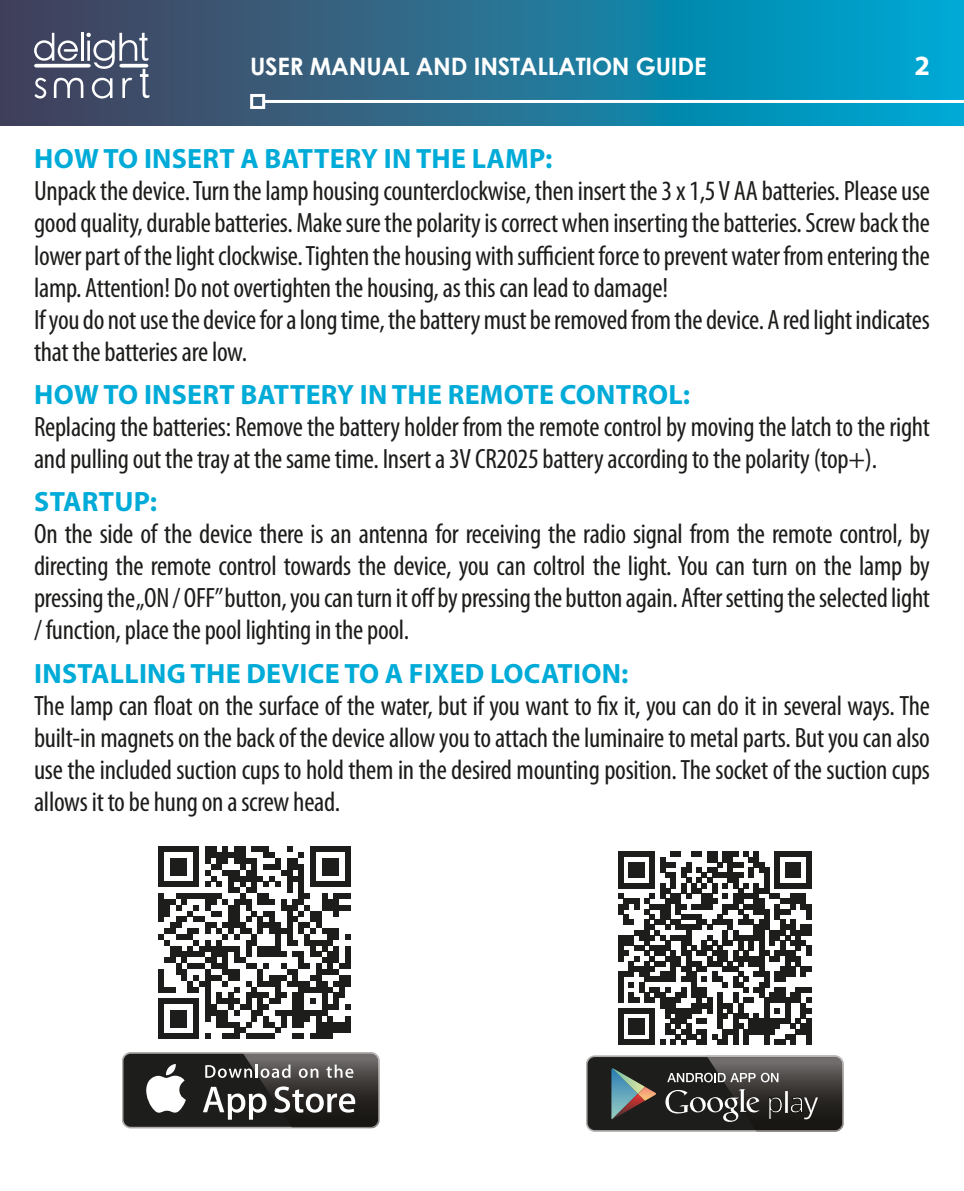
<style>
.page{position:relative;width:964px;height:1191px;background:#fff}
.page>*{position:absolute;margin:0;border:0;box-sizing:border-box;transform-origin:0 0}
.t1{font:condensed 28px/32px "Myriad Pro";letter-spacing:-.01em;color:#1d1d1b}
.t2{font:700 28px "Myriad Pro";letter-spacing:.01em;color:#00abd8}
.t3{font:700 28px "Myriad Pro";color:#fff}
.t4{font:700 24px "Century Gothic";letter-spacing:-.01em;color:#fff}
</style>
<div class="page">
<svg style="left:0;top:0;width:964px;height:125px;background:#207597"></svg>
<svg style="left:34px;top:33px;width:115px;height:65px"></svg>
<hr style="left:264px;top:100px;width:700px;height:3px;background:#fff">
<div style="left:250px;top:94px;width:15px;height:15px;border:3px solid #fff"></div>
<svg style="left:158px;top:846px;width:193px;height:193px"></svg>
<svg style="left:618px;top:851px;width:193px;height:193px"></svg>
<svg style="left:122px;top:1052px;width:257px;height:76px"></svg>
<div style="left:123px;top:1053px;width:255px;height:73px;background:#1d1d1b;border-radius:7px"></div>
<svg style="left:146px;top:1064px;width:40px;height:48px"></svg>
<img style="left:242px;top:1052px;width:137px;height:76px">
<img style="left:243px;top:1053px;width:135px;height:73px">
<svg style="left:203px;top:1086px;width:63px;height:33px"></svg>
<svg style="left:274px;top:1086px;width:81px;height:26px"></svg>
<svg style="left:205px;top:1064px;width:85px;height:14px"></svg>
<svg style="left:299px;top:1068px;width:9px;height:10px"></svg>
<svg style="left:301px;top:1068px;width:17px;height:9px"></svg>
<svg style="left:326px;top:1064px;width:27px;height:14px"></svg>
<div style="left:586px;top:1055px;width:257px;height:76px;background:#b0acac;border-radius:9px"></div>
<div style="left:587px;top:1057px;width:255px;height:73px;background:#1d1d1b;border-radius:7px"></div>
<img style="left:706px;top:1055px;width:137px;height:76px">
<img style="left:707px;top:1057px;width:135px;height:73px">
<svg style="left:611px;top:1068px;width:45px;height:51px"></svg>
<svg style="left:769px;top:1097px;width:13px;height:22px"></svg>
<hr style="left:785px;top:1091px;width:2px;height:21px;background:#13120e">
<svg style="left:790px;top:1097px;width:28px;height:22px"></svg>
<svg style="left:665px;top:1089px;width:95px;height:32px"></svg>
<svg style="left:667px;top:1073px;width:36px;height:9px"></svg>
<svg style="left:704px;top:1072px;width:9px;height:10px"></svg>
<svg style="left:705px;top:1074px;width:6px;height:7px"></svg>
<svg style="left:714px;top:1073px;width:42px;height:9px"></svg>
<svg style="left:761px;top:1072px;width:8px;height:10px"></svg>
<div style="left:762px;top:1074px;width:6px;height:7px;background:#4f4b49;border-radius:50%"></div>
<svg style="left:771px;top:1073px;width:7px;height:9px"></svg>
<p class="t4" style="left:250px;top:51px;width:458px">USER MANUAL AND INSTALLATION GUIDE</p>
<p class="t3" style="left:914px;top:48px;width:17px">2</p>
<p class="t2" style="left:34px;top:141px;width:520px">HOW TO INSERT A BATTERY IN THE LAMP:</p>
<p class="t1" style="left:34px;top:175px;width:897px">Unpack the device. Turn the lamp housing counterclockwise, then insert the 3 x 1,5 V AA batteries. Please use good quality, durable batteries. Make sure the polarity is correct when inserting the batteries. Screw back the lower part of the light clockwise. Tighten the housing with sufficient force to prevent water from entering the lamp. Attention! Do not overtighten the housing, as this can lead to damage!<br>If you do not use the device for a long time, the battery must be removed from the device. A red light indicates that the batteries are low.</p>
<p class="t2" style="left:34px;top:376px;width:657px">HOW TO INSERT BATTERY IN THE REMOTE CONTROL:</p>
<p class="t1" style="left:34px;top:410px;width:897px">Replacing the batteries: Remove the battery holder from the remote control by moving the latch to the right and pulling out the tray at the same time. Insert a 3V CR2025 battery according to the polarity (top+).</p>
<p class="t2" style="left:34px;top:483px;width:124px">STARTUP:</p>
<p class="t1" style="left:34px;top:518px;width:897px;text-align:justify">On the side of the device there is an antenna for receiving the radio signal from the remote control, by directing the remote control towards the device, you can coltrol the light. You can turn on the lamp by pressing the „ON / OFF” button, you can turn it off by pressing the button again. After setting the selected light / function, place the pool lighting in the pool.</p>
<p class="t2" style="left:34px;top:655px;width:595px">INSTALLING THE DEVICE TO A FIXED LOCATION:</p>
<p class="t1" style="left:34px;top:689px;width:897px;text-align:justify">The lamp can float on the surface of the water, but if you want to fix it, you can do it in several ways. The built-in magnets on the back of the device allow you to attach the luminaire to metal parts. But you can also use the included suction cups to hold them in the desired mounting position. The socket of the suction cups allows it to be hung on a screw head.</p>
</div>
